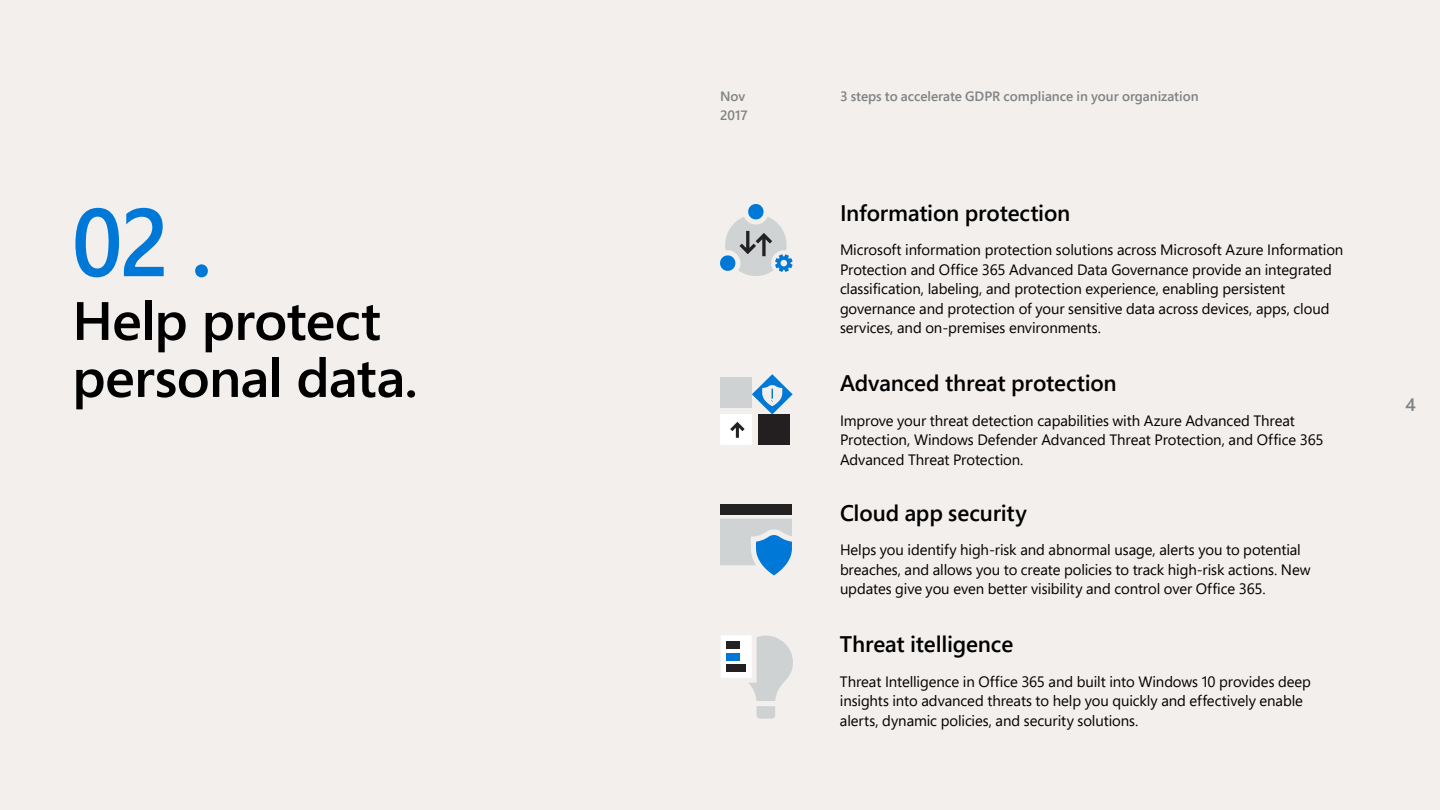
<style>
.page{position:relative;width:1440px;height:810px;background:#f2efec}
.page>*{position:absolute;margin:0;border:0;box-sizing:border-box;transform-origin:0 0}
.t1{font:600 96px "Segoe Pro";color:#0078d7;scale:.94 1}
.t2{font:600 54px/57px "Segoe Pro";letter-spacing:-.015em;color:#000;scale:1.04 1}
.t3{font:600 22.5px "Segoe Pro";letter-spacing:-.005em;color:#000}
.t4{font:600 18px "Segoe Pro";color:#7f8384}
.t5{font:15px/19.5px "Segoe Pro";letter-spacing:-.005em;color:#000}
.t6{font:600 13.5px/18.8px "Segoe Pro";color:#7f8384}
</style>
<div class="page">
<svg style="left:720px;top:204px;width:73px;height:72px"></svg>
<div style="left:721px;top:414px;width:31px;height:31px;background:#fff"></div>
<div style="left:721px;top:377px;width:31px;height:31px;background:#cfd2d3"></div>
<div style="left:758px;top:414px;width:31px;height:31px;background:#231f20"></div>
<svg style="left:752px;top:374px;width:41px;height:40px"></svg>
<svg style="left:730px;top:422px;width:15px;height:16px"></svg>
<div style="left:720px;top:504px;width:72px;height:11px;background:#232222"></div>
<svg style="left:720px;top:519px;width:72px;height:56px"></svg>
<svg style="left:721px;top:635px;width:72px;height:84px"></svg>
<div style="left:727px;top:641px;width:13px;height:7px;background:#232222"></div>
<div style="left:727px;top:653px;width:13px;height:7px;background:#0078d6"></div>
<div style="left:727px;top:665px;width:19px;height:7px;background:#231f20"></div>
<h1 class="t1" style="left:72px;top:177px;width:151px">02 .</h1>
<h2 class="t2" style="left:72px;top:291px;width:334px">Help protect personal data.</h2>
<p class="t6" style="left:720px;top:86px;width:29px">Nov<br>2017</p>
<p class="t6" style="left:840px;top:86px;width:360px">3 steps to accelerate GDPR compliance in your organization</p>
<h3 class="t3" style="left:840px;top:198px;width:232px">Information protection</h3>
<p class="t5" style="left:840px;top:240px;width:505px">Microsoft information protection solutions across Microsoft Azure Information Protection and Office 365 Advanced Data Governance provide an integrated classification, labeling, and protection experience, enabling persistent governance and protection of your sensitive data across devices, apps, cloud services, and on-premises environments.</p>
<h3 class="t3" style="left:840px;top:368px;width:278px">Advanced threat protection</h3>
<p class="t5" style="left:840px;top:410px;width:485px">Improve your threat detection capabilities with Azure Advanced Threat<br>Protection, Windows Defender Advanced Threat Protection, and Office 365<br>Advanced Threat Protection.</p>
<h3 class="t3" style="left:840px;top:498px;width:188px">Cloud app security</h3>
<p class="t5" style="left:840px;top:540px;width:472px">Helps you identify high-risk and abnormal usage, alerts you to potential breaches, and allows you to create policies to track high-risk actions. New updates give you even better visibility and control over Office 365.</p>
<h3 class="t3" style="left:840px;top:629px;width:175px">Threat itelligence</h3>
<p class="t5" style="left:840px;top:671px;width:473px">Threat Intelligence in Office 365 and built into Windows 10 provides deep insights into advanced threats to help you quickly and effectively enable alerts, dynamic policies, and security solutions.</p>
<p class="t4" style="left:1406px;top:392px;width:12px">4</p>
</div>
